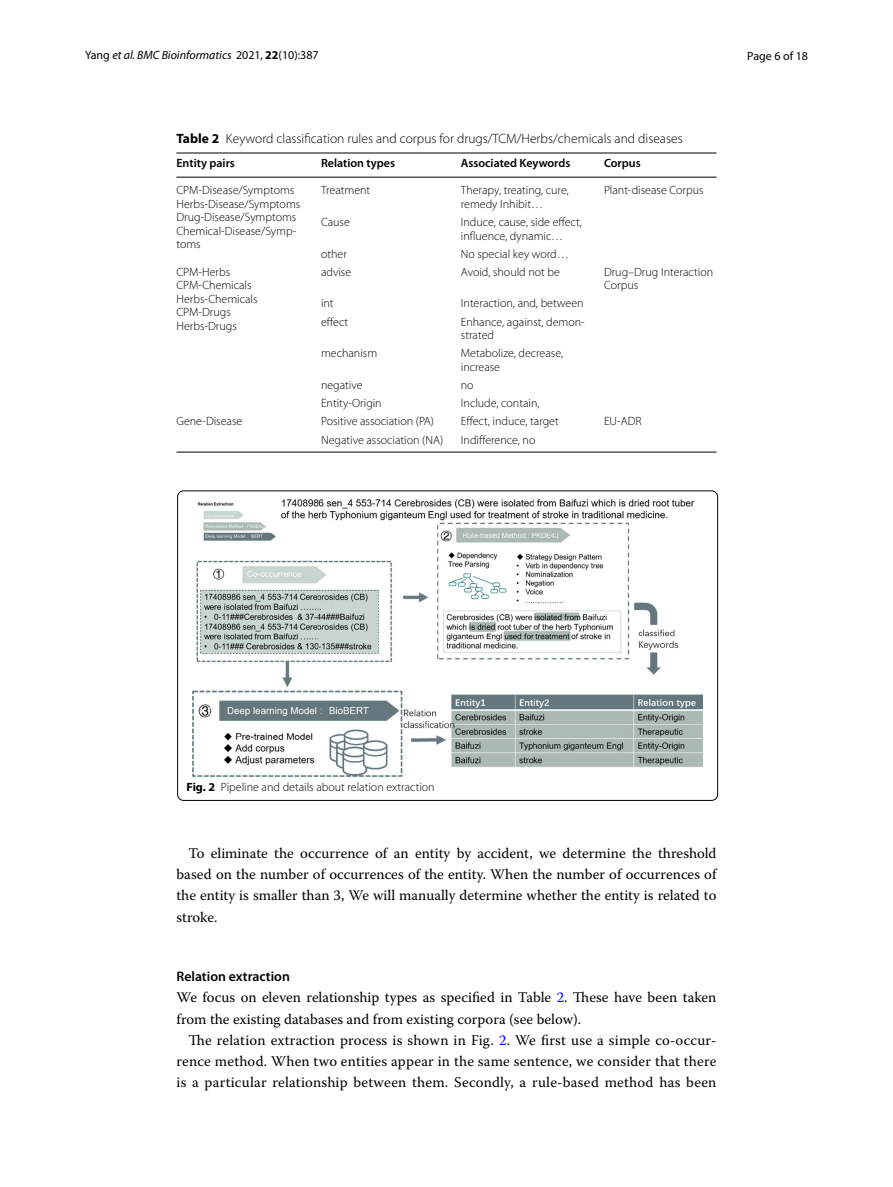
<style>
.page{position:relative;width:893px;height:1187px;background:#fff}
.page>*{position:absolute;margin:0;border:0;box-sizing:border-box;transform-origin:0 0}
.t1{font:14.7px/21.3px "Warnock Pro";color:#000;text-align:justify}
.t2{font:600 13.8px "Myriad Pro";color:#000}
.t3{font:300 13.5px "Myriad Pro";color:#000}
.t4{font:300 12px/13.5px "Myriad Pro";color:#000}
.t5{font:600 12px "Myriad Pro";color:#000}
.t6{font:italic 12px "Myriad Pro";color:#000}
.t7{font:12px "Myriad Pro";color:#000}
.s1{font-style:normal}
.s2{font-weight:700;font-style:normal}
.s3{font-weight:700}
.s4{color:#00f}
</style>
<div class="page">
<hr style="left:176px;top:153px;width:145px;height:1px;background:#000">
<hr style="left:176px;top:177px;width:145px;height:1px;background:#000">
<hr style="left:321px;top:153px;width:140px;height:1px;background:#000">
<hr style="left:321px;top:177px;width:140px;height:1px;background:#000">
<hr style="left:461px;top:153px;width:143px;height:1px;background:#000">
<hr style="left:461px;top:177px;width:143px;height:1px;background:#000">
<hr style="left:604px;top:153px;width:112px;height:1px;background:#000">
<hr style="left:604px;top:177px;width:112px;height:1px;background:#000">
<hr style="left:176px;top:452px;width:145px;height:1px;background:#000">
<hr style="left:321px;top:452px;width:140px;height:1px;background:#000">
<hr style="left:461px;top:452px;width:143px;height:1px;background:#000">
<hr style="left:604px;top:452px;width:112px;height:1px;background:#000">
<img style="left:192px;top:500px;width:511px;height:276px">
<div style="left:177px;top:490px;width:541px;height:310px;border:1px solid #000;border-radius:6px"></div>
<p class="t6" style="left:85px;top:48px;width:235px"><span class="s1">Yang</span> et al. BMC Bioinformatics <span class="s1">2021,</span> <span class="s2">22</span><span class="s1">(10):387</span></p>
<p class="t7" style="left:747px;top:48px;width:62px">Page 6 of 18</p>
<p class="t3" style="left:176px;top:131px;width:508px"><span class="s3">Table 2</span> Keyword classification rules and corpus for drugs/TCM/Herbs/chemicals and diseases</p>
<p class="t5" style="left:176px;top:156px;width:60px">Entity pairs</p>
<p class="t5" style="left:321px;top:156px;width:76px">Relation types</p>
<p class="t5" style="left:461px;top:156px;width:111px">Associated Keywords</p>
<p class="t5" style="left:604px;top:156px;width:38px">Corpus</p>
<p class="t4" style="left:176px;top:184px;width:125px">CPM-Disease/Symptoms<br>Herbs-Disease/Symptoms<br>Drug-Disease/Symptoms<br>Chemical-Disease/Symp&shy;toms</p>
<p class="t4" style="left:321px;top:184px;width:51px">Treatment</p>
<p class="t4" style="left:461px;top:184px;width:109px">Therapy, treating, cure, remedy Inhibit…</p>
<p class="t4" style="left:604px;top:184px;width:101px">Plant-disease Corpus</p>
<p class="t4" style="left:321px;top:215px;width:30px">Cause</p>
<p class="t4" style="left:461px;top:215px;width:123px">Induce, cause, side effect, influence, dynamic…</p>
<p class="t4" style="left:321px;top:247px;width:27px">other</p>
<p class="t4" style="left:461px;top:247px;width:109px">No special key word…</p>
<p class="t4" style="left:176px;top:265px;width:83px">CPM-Herbs<br>CPM-Chemicals<br>Herbs-Chemicals<br>CPM-Drugs<br>Herbs-Drugs</p>
<p class="t4" style="left:321px;top:265px;width:32px">advise</p>
<p class="t4" style="left:461px;top:265px;width:101px">Avoid, should not be</p>
<p class="t4" style="left:604px;top:265px;width:111px">Drug–Drug Interaction<br>Corpus</p>
<p class="t4" style="left:321px;top:297px;width:14px">int</p>
<p class="t4" style="left:461px;top:297px;width:124px">Interaction, and, between</p>
<p class="t4" style="left:321px;top:315px;width:29px">effect</p>
<p class="t4" style="left:461px;top:315px;width:125px">Enhance, against, demon&shy;strated</p>
<p class="t4" style="left:321px;top:347px;width:58px">mechanism</p>
<p class="t4" style="left:461px;top:347px;width:104px">Metabolize, decrease, increase</p>
<p class="t4" style="left:321px;top:378px;width:43px">negative</p>
<p class="t4" style="left:461px;top:378px;width:14px">no</p>
<p class="t4" style="left:321px;top:396px;width:62px">Entity-Origin</p>
<p class="t4" style="left:461px;top:396px;width:80px">Include, contain,</p>
<p class="t4" style="left:176px;top:415px;width:67px">Gene-Disease</p>
<p class="t4" style="left:321px;top:415px;width:115px">Positive association (PA)</p>
<p class="t4" style="left:461px;top:415px;width:99px">Effect, induce, target</p>
<p class="t4" style="left:604px;top:415px;width:39px">EU-ADR</p>
<p class="t4" style="left:321px;top:433px;width:124px">Negative association (NA)</p>
<p class="t4" style="left:461px;top:433px;width:76px">Indifference, no</p>
<p class="t4" style="left:187px;top:780px;width:250px"><span class="s3">Fig. 2</span> Pipeline and details about relation extraction</p>
<p class="t1" style="left:176px;top:842px;width:542px;text-indent:12px">To eliminate the occurrence of an entity by accident, we determine the threshold based on the number of occurrences of the entity. When the number of occurrences of the entity is smaller than 3, We will manually determine whether the entity is related to stroke.</p>
<p class="t2" style="left:176px;top:967px;width:115px">Relation extraction</p>
<p class="t1" style="left:176px;top:986px;width:541px">We focus on eleven relationship types as specified in Table <span class="s4">2</span>. These have been taken from the existing databases and from existing corpora (see below).</p>
<p class="t1" style="left:176px;top:1028px;width:542px;text-indent:12px">The relation extraction process is shown in Fig. <span class="s4">2</span>. We first use a simple co-occur&shy;rence method. When two entities appear in the same sentence, we consider that there is a particular relationship between them. Secondly, a rule-based method has been</p>
</div>
